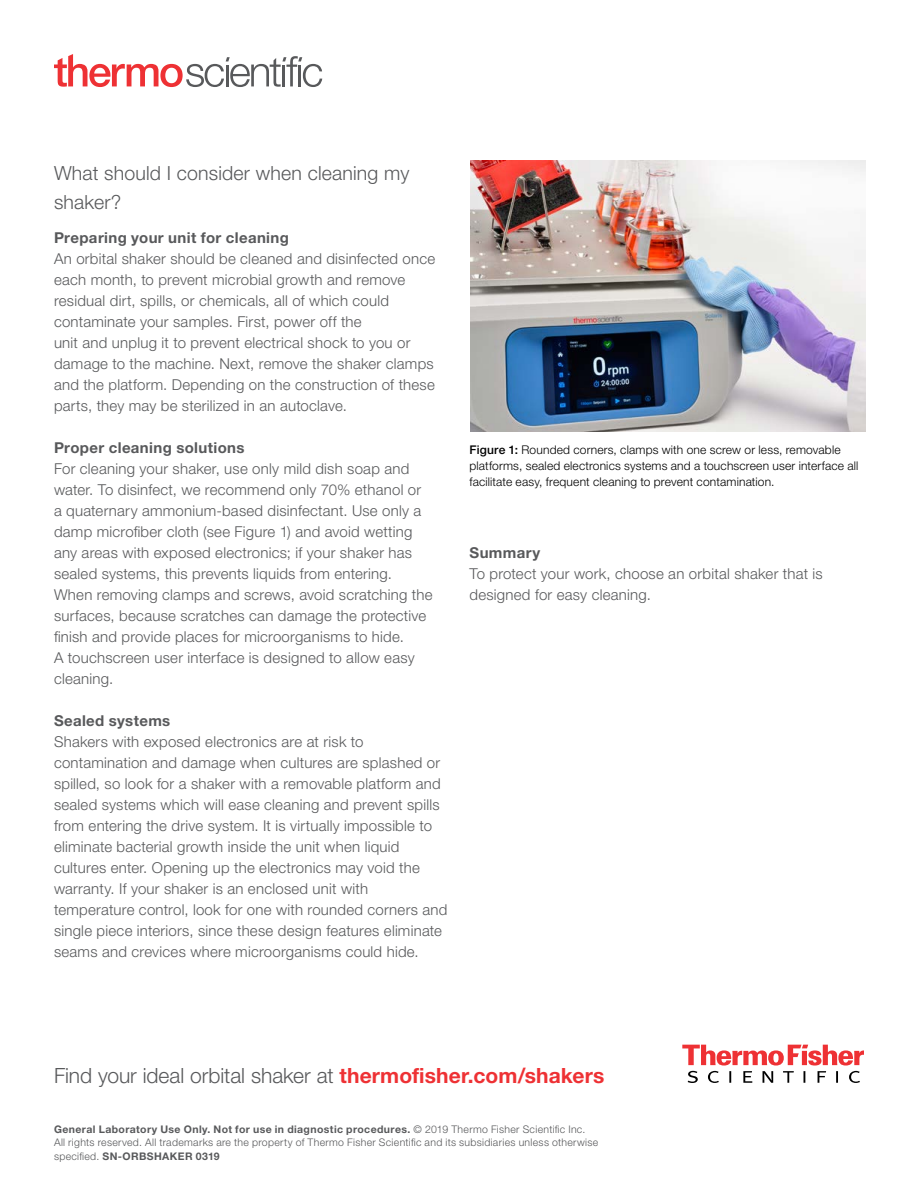
<style>
.page{position:relative;width:918px;height:1188px;background:#fff}
.page>*{position:absolute;margin:0;border:0;box-sizing:border-box;transform-origin:0 0}
.t1{font:300 21px "Helvetica Neue LTW1 G";color:#58595b}
.t2{font:300 19.5px/28.5px "Helvetica Neue LT Std";letter-spacing:.01em;color:#58595b}
.t3{font:300 15px/21px "Helvetica Neue LT Std";letter-spacing:.015em;color:#58595b}
.t4{font:700 15px "Helvetica Neue LT Std";letter-spacing:.025em;color:#58595b}
.t5{font:300 12px/15.8px "Helvetica Neue LT Std";letter-spacing:.015em;color:#000}
.t6{font:300 10.5px/13.5px "Helvetica Neue LTW1 G";letter-spacing:.03em;color:#58595b}
.s1{font-weight:500}
.s2{font-weight:700;color:#ee3134}
.s3{font-weight:700}
</style>
<div class="page">
<svg style="left:682px;top:1045px;width:182px;height:38px"></svg>
<img style="left:471px;top:160px;width:394px;height:272px">
<svg style="left:54px;top:54px;width:268px;height:33px"></svg>
<h2 class="t2" style="left:54px;top:158px;width:357px">What should I consider when cleaning my shaker?</h2>
<p class="t4" style="left:54px;top:228px;width:236px">Preparing your unit for cleaning</p>
<p class="t3" style="left:54px;top:248px;width:383px">An orbital shaker should be cleaned and disinfected once each month, to prevent microbial growth and remove residual dirt, spills, or chemicals, all of which could contaminate your samples. First, power off the<br>unit and unplug it to prevent electrical shock to you or damage to the machine. Next, remove the shaker clamps and the platform. Depending on the construction of these parts, they may be sterilized in an autoclave.</p>
<p class="t4" style="left:54px;top:438px;width:192px">Proper cleaning solutions</p>
<p class="t3" style="left:54px;top:458px;width:380px">For cleaning your shaker, use only mild dish soap and water. To disinfect, we recommend only 70% ethanol or a quaternary ammonium-based disinfectant. Use only a damp microfiber cloth (see Figure 1) and avoid wetting any areas with exposed electronics; if your shaker has sealed systems, this prevents liquids from entering.<br>When removing clamps and screws, avoid scratching the surfaces, because scratches can damage the protective finish and provide places for microorganisms to hide.<br>A touchscreen user interface is designed to allow easy cleaning.</p>
<p class="t4" style="left:54px;top:711px;width:118px">Sealed systems</p>
<p class="t3" style="left:54px;top:731px;width:395px">Shakers with exposed electronics are at risk to contamination and damage when cultures are splashed or spilled, so look for a shaker with a removable platform and sealed systems which will ease cleaning and prevent spills from entering the drive system. It is virtually impossible to eliminate bacterial growth inside the unit when liquid cultures enter. Opening up the electronics may void the warranty. If your shaker is an enclosed unit with temperature control, look for one with rounded corners and single piece interiors, since these design features eliminate seams and crevices where microorganisms could hide.</p>
<p class="t5" style="left:470px;top:442px;width:390px"><span class="s1">Figure 1:</span> Rounded corners, clamps with one screw or less, removable platforms, sealed electronics systems and a touchscreen user interface all facilitate easy, frequent cleaning to prevent contamination.</p>
<p class="t4" style="left:470px;top:543px;width:72px">Summary</p>
<p class="t3" style="left:470px;top:563px;width:355px">To protect your work, choose an orbital shaker that is designed for easy cleaning.</p>
<h1 class="t1" style="left:54px;top:1063px;width:552px">Find your ideal orbital shaker at <span class="s2">thermofisher.com/shakers</span></h1>
<p class="t6" style="left:54px;top:1122px;width:546px"><span class="s3">General Laboratory Use Only. Not for use in diagnostic procedures.</span> © 2019 Thermo Fisher Scientific Inc.<br>All rights reserved. All trademarks are the property of Thermo Fisher Scientific and its subsidiaries unless otherwise specified. <span class="s3">SN-ORBSHAKER 0319</span></p>
</div>
